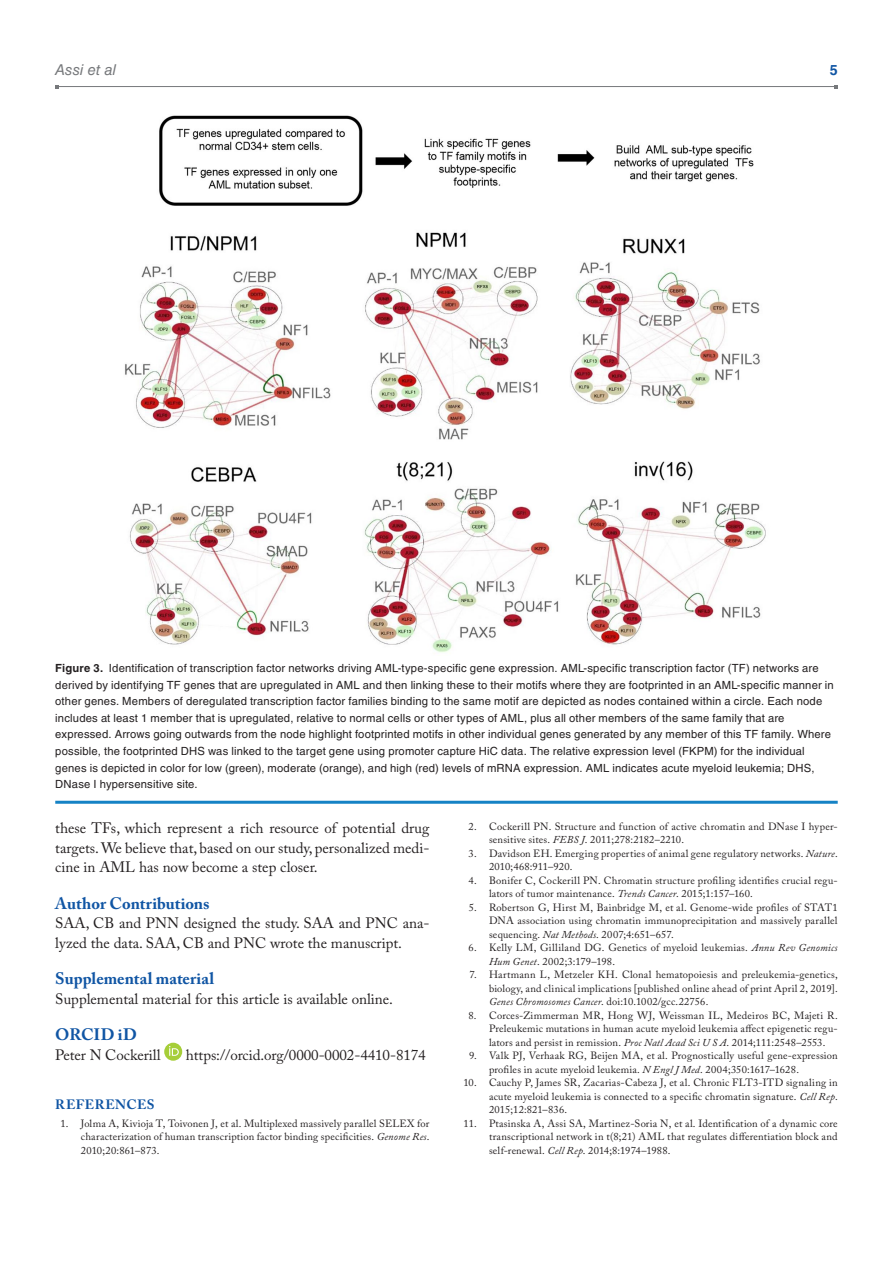
<style>
.page{position:relative;width:893px;height:1263px;background:#fff}
.page>*{position:absolute;margin:0;border:0;box-sizing:border-box;transform-origin:0 0}
.t1{font:700 16.5px "Adobe Caslon Pro";color:#1055a4}
.t2{font:15px/19.5px "Adobe Caslon Pro";color:#231f20;text-align:justify}
.t3{font:italic 15px "Helvetica LT Std";color:#76787b}
.t4{font:700 14.25px "Helvetica LT Std";color:#1055a4}
.t5{font:700 13.5px "Adobe Caslon Pro";color:#1055a4}
.t6{font:11.25px/16.5px "Helvetica LT Std";letter-spacing:.015em;color:#231f20}
.t7{font:10.5px/13.5px "Adobe Caslon Pro";letter-spacing:.02em;color:#231f20;text-align:justify}
.s1{font-weight:700}
.s2{font-style:italic}
</style>
<div class="page">
<hr style="left:57px;top:86px;width:779px;height:1px;background:#76787b">
<div style="left:164px;top:1043px;width:18px;height:18px;background:#a6ce39;border-radius:50%"></div>
<svg style="left:169px;top:1046px;width:10px;height:10px"></svg>
<hr style="left:55px;top:801px;width:783px;height:3px;background:#1582c5">
<img style="left:125px;top:115px;width:641px;height:538px">
<h2 class="t3" style="left:55px;top:61px;width:62px">Assi et al</h2>
<h3 class="t4" style="left:830px;top:61px;width:9px">5</h3>
<p class="t6" style="left:55px;top:660px;width:780px"><span class="s1">Figure 3.</span> Identification of transcription factor networks driving AML-type-specific gene expression. AML-specific transcription factor (TF) networks are derived by identifying TF genes that are upregulated in AML and then linking these to their motifs where they are footprinted in an AML-specific manner in other genes. Members of deregulated transcription factor families binding to the same motif are depicted as nodes contained within a circle. Each node includes at least 1 member that is upregulated, relative to normal cells or other types of AML, plus all other members of the same family that are expressed. Arrows going outwards from the node highlight footprinted motifs in other individual genes generated by any member of this TF family. Where possible, the footprinted DHS was linked to the target gene using promoter capture HiC data. The relative expression level (FKPM) for the individual genes is depicted in color for low (green), moderate (orange), and high (red) levels of mRNA expression. AML indicates acute myeloid leukemia; DHS, DNase I hypersensitive site.</p>
<h2 class="t2" style="left:55px;top:818px;width:376px">these TFs, which represent a rich resource of potential drug targets. We believe that, based on our study, personalized medi&shy;cine in AML has now become a step closer.</h2>
<h1 class="t1" style="left:55px;top:893px;width:156px">Author Contributions</h1>
<h2 class="t2" style="left:55px;top:913px;width:376px">SAA, CB and PNN designed the study. SAA and PNC ana&shy;lyzed the data. SAA, CB and PNC wrote the manuscript.</h2>
<h1 class="t1" style="left:55px;top:969px;width:161px">Supplemental material</h1>
<h2 class="t2" style="left:55px;top:989px;width:339px">Supplemental material for this article is available online.</h2>
<h1 class="t1" style="left:55px;top:1025px;width:83px">ORCID iD</h1>
<h2 class="t2" style="left:55px;top:1045px;width:107px">Peter N Cockerill</h2>
<h2 class="t2" style="left:186px;top:1045px;width:241px">https://orcid.org/0000-0002-4410-8174</h2>
<p class="t5" style="left:55px;top:1096px;width:41px">References</p>
<p class="t7" style="left:81px;top:1116px;width:350px;text-indent:-20px">1. Jolma A, Kivioja T, Toivonen J, et al. Multiplexed massively parallel SELEX for characterization of human transcription factor binding specificities. <span class="s2">Genome Res</span>.<br>2010;20:861–873.</p>
<p class="t7" style="left:489px;top:819px;width:350px;text-indent:-21px">2. Cockerill PN. Structure and function of active chromatin and DNase I hyper&shy;sensitive sites. <span class="s2">FEBS J</span>. 2011;278:2182–2210.</p>
<p class="t7" style="left:489px;top:846px;width:350px;text-indent:-20px">3. Davidson EH. Emerging properties of animal gene regulatory networks. <span class="s2">Nature</span>.<br>2010;468:911–920.</p>
<p class="t7" style="left:489px;top:873px;width:350px;text-indent:-20px">4. Bonifer C, Cockerill PN. Chromatin structure profiling identifies crucial regu&shy;lators of tumor maintenance. <span class="s2">Trends Cancer</span>. 2015;1:157–160.</p>
<p class="t7" style="left:489px;top:900px;width:350px;text-indent:-20px">5. Robertson G, Hirst M, Bainbridge M, et al. Genome-wide profiles of STAT1<br>DNA association using chromatin immunoprecipitation and massively parallel sequencing. <span class="s2">Nat Methods</span>. 2007;4:651–657.</p>
<p class="t7" style="left:489px;top:941px;width:350px;text-indent:-21px">6. Kelly LM, Gilliland DG. Genetics of myeloid leukemias. <span class="s2">Annu Rev Genomics<br>Hum Genet</span>. 2002;3:179–198.</p>
<p class="t7" style="left:489px;top:968px;width:350px;text-indent:-20px">7. Hartmann L, Metzeler KH. Clonal hematopoiesis and preleukemia-genetics, biology, and clinical implications [published online ahead of print April 2, 2019].<br><span class="s2">Genes Chromosomes Cancer</span>. doi:10.1002/gcc.22756.</p>
<p class="t7" style="left:489px;top:1008px;width:350px;text-indent:-21px">8. Corces-Zimmerman MR, Hong WJ, Weissman IL, Medeiros BC, Majeti R.<br>Preleukemic mutations in human acute myeloid leukemia affect epigenetic regu&shy;lators and persist in remission. <span class="s2">Proc Natl Acad Sci U S A</span>. 2014;111:2548–2553.</p>
<p class="t7" style="left:489px;top:1049px;width:350px;text-indent:-20px">9. Valk PJ, Verhaak RG, Beijen MA, et al. Prognostically useful gene-expression profiles in acute myeloid leukemia. <span class="s2">N Engl J Med</span>. 2004;350:1617–1628.</p>
<p class="t7" style="left:489px;top:1076px;width:350px;text-indent:-26px">10. Cauchy P, James SR, Zacarias-Cabeza J, et al. Chronic FLT3-ITD signaling in acute myeloid leukemia is connected to a specific chromatin signature. <span class="s2">Cell Rep</span>.<br>2015;12:821–836.</p>
<p class="t7" style="left:489px;top:1116px;width:350px;text-indent:-25px">11. Ptasinska A, Assi SA, Martinez-Soria N, et al. Identification of a dynamic core transcriptional network in t(8;21) AML that regulates differentiation block and self-renewal. <span class="s2">Cell Rep</span>. 2014;8:1974–1988.</p>
</div>
